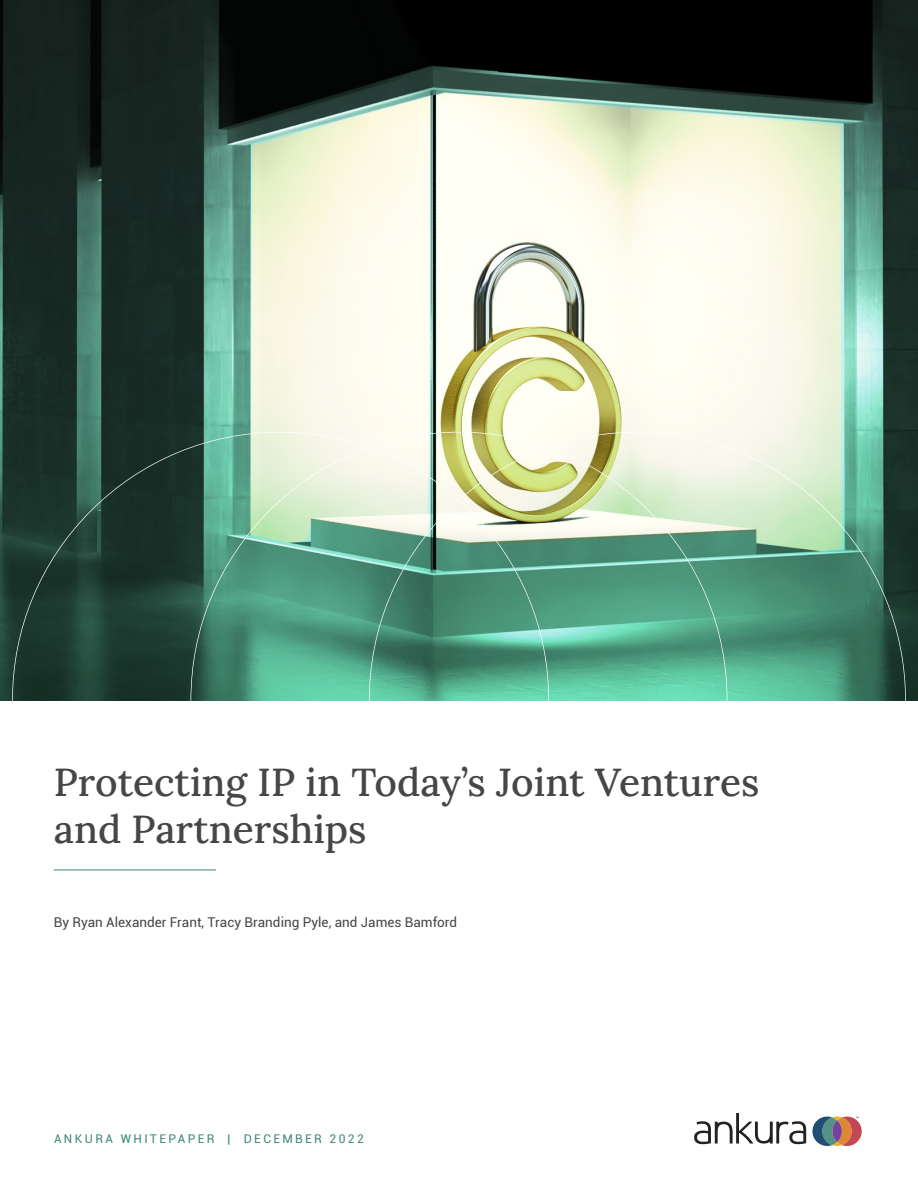
<style>
.page{position:relative;width:918px;height:1188px;background:#fff}
.page>*{position:absolute;margin:0;border:0;box-sizing:border-box;transform-origin:0 0}
.t1{font:39px/46.5px "Lora";color:#464547}
.t2{font:13.5px "Roboto";color:#464547}
.t3{font:12px "Roboto";letter-spacing:.2em;color:#3e8778}
</style>
<div class="page">
<hr style="left:54px;top:870px;width:162px;height:1px;background:#3e8778">
<img style="left:0;top:0;width:918px;height:701px">
<svg style="left:694px;top:1113px;width:112px;height:31px"></svg>
<svg style="left:812px;top:1117px;width:50px;height:29px"></svg>
<svg style="left:12px;top:432px;width:894px;height:269px;background:#6a9a83"></svg>
<h1 class="t1" style="left:54px;top:756px;width:707px">Protecting IP in Today’s Joint Ventures and Partnerships</h1>
<p class="t2" style="left:54px;top:912px;width:405px">By Ryan Alexander Frant, Tracy Branding Pyle, and James Bamford</p>
<p class="t3" style="left:54px;top:1130px;width:311px">ANKURA WHITEPAPER | DECEMBER 2022</p>
</div>
